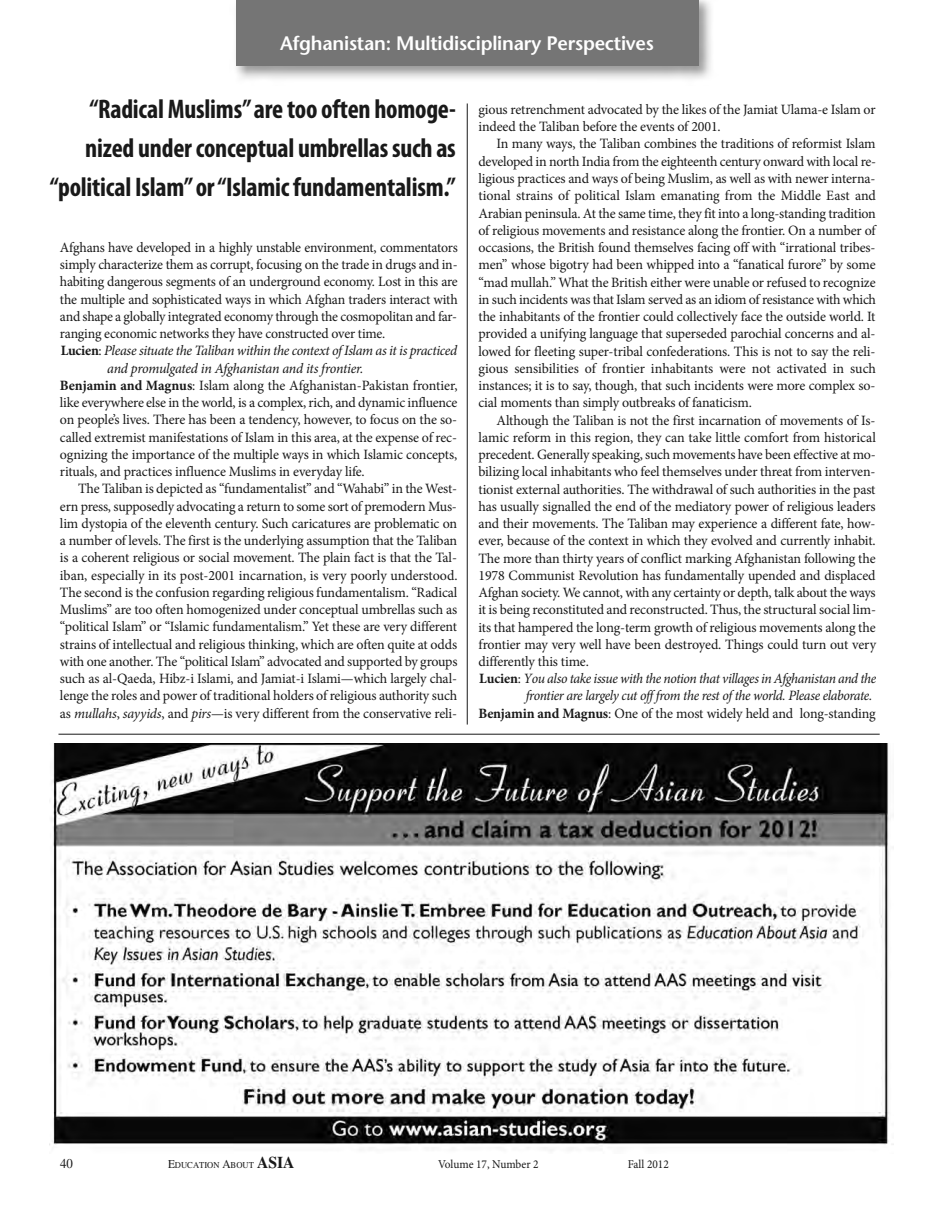
<style>
.page{position:relative;width:945px;height:1215px;background:#fff}
.page>*{position:absolute;margin:0;border:0;box-sizing:border-box;transform-origin:0 0}
.t1{font:700 condensed 27px/39px "Myriad Pro";letter-spacing:-.01em;color:#191919;text-align:right}
.t2{font:600 19.5px "Stone Sans";letter-spacing:-.015em;color:#fff}
.t3{font:14.25px/17.2px "Minion Pro";letter-spacing:-.015em;color:#191919}
.t4{font:italic 14.25px "Minion Pro";letter-spacing:-.025em;color:#191919}
.t5{font:italic 14.25px "Minion Pro";letter-spacing:-.025em;color:#191919;scale:.96 1}
.t6{font:13.5px "EAA Times";color:#191919;scale:.95 1}
.t7{font:12px "Minion Pro";color:#191919;scale:.95 1}
.t8{font:9px "EAA Times";color:#191919;scale:.95 1}
.s1{font-weight:700;font-style:normal}
.s2{font-style:normal}
.s3{font-weight:700}
.s4{font-style:italic}
.s5{font-size:12px}
.s6{font-weight:700;font-size:16.5px}
</style>
<div class="page">
<hr style="left:467px;top:104px;width:1px;height:621px;background:#191919">
<img style="left:235px;top:0;width:476px;height:79px">
<div style="left:236px;top:0;width:462px;height:66px;background:#757575"></div>
<img style="left:49px;top:744px;width:844px;height:407px">
<hr style="left:58px;top:734px;width:822px;height:1px;background:#191919">
<h2 class="t2" style="left:280px;top:35px;width:375px">Afghanistan: Multidisciplinary Perspectives</h2>
<h1 class="t1" style="left:50px;top:92px;width:408px">“Radical Muslims” are too often homoge&shy;nized under conceptual umbrellas such as “political Islam” or “Islamic fundamentalism.”</h1>
<p class="t3" style="left:60px;top:240px;width:399px">Afghans have developed in a highly unstable environment, commentators</p>
<p class="t3" style="left:60px;top:257px;width:399px">simply characterize them as corrupt, focusing on the trade in drugs and in-</p>
<p class="t3" style="left:60px;top:274px;width:399px">habiting dangerous segments of an underground economy. Lost in this are</p>
<p class="t3" style="left:60px;top:292px;width:399px">the multiple and sophisticated ways in which Afghan traders interact with</p>
<p class="t3" style="left:60px;top:309px;width:399px">and shape a globally integrated economy through the cosmopolitan and far-</p>
<p class="t3" style="left:60px;top:326px;width:327px">ranging economic networks they have constructed over time.</p>
<p class="t4" style="left:61px;top:345px;width:398px"><span class="s1">Lucien</span><span class="s2">:</span> Please situate the Taliban within the context of Islam as it is practiced</p>
<p class="t4" style="left:107px;top:363px;width:258px">and promulgated in Afghanistan and its frontier.</p>
<p class="t3" style="left:60px;top:378px;width:399px"><span class="s3">Benjamin and Magnus</span>: Islam along the Afghanistan-Pakistan frontier,</p>
<p class="t3" style="left:60px;top:395px;width:399px">like everywhere else in the world, is a complex, rich, and dynamic influence</p>
<p class="t3" style="left:60px;top:412px;width:399px">on people’s lives. There has been a tendency, however, to focus on the so-</p>
<p class="t3" style="left:60px;top:430px;width:399px">called extremist manifestations of Islam in this area, at the expense of rec-</p>
<p class="t3" style="left:60px;top:447px;width:399px">ognizing the importance of the multiple ways in which Islamic concepts,</p>
<p class="t3" style="left:60px;top:464px;width:306px">rituals, and practices influence Muslims in everyday life.</p>
<p class="t3" style="left:78px;top:481px;width:381px">The Taliban is depicted as “fundamentalist” and “Wahabi” in the West-</p>
<p class="t3" style="left:60px;top:499px;width:398px">ern press, supposedly advocating a return to some sort of premodern Mus-</p>
<p class="t3" style="left:60px;top:516px;width:399px">lim dystopia of the eleventh century. Such caricatures are problematic on</p>
<p class="t3" style="left:60px;top:533px;width:399px">a number of levels. The first is the underlying assumption that the Taliban</p>
<p class="t3" style="left:60px;top:550px;width:399px">is a coherent religious or social movement. The plain fact is that the Tal-</p>
<p class="t3" style="left:60px;top:568px;width:399px">iban, especially in its post-2001 incarnation, is very poorly understood.</p>
<p class="t3" style="left:60px;top:585px;width:399px">The second is the confusion regarding religious fundamentalism. “Radical</p>
<p class="t3" style="left:60px;top:602px;width:399px">Muslims” are too often homogenized under conceptual umbrellas such as</p>
<p class="t3" style="left:60px;top:620px;width:399px">“political Islam” or “Islamic fundamentalism.” Yet these are very different</p>
<p class="t3" style="left:60px;top:637px;width:399px">strains of intellectual and religious thinking, which are often quite at odds</p>
<p class="t3" style="left:60px;top:654px;width:399px">with one another. The “political Islam” advocated and supported by groups</p>
<p class="t3" style="left:60px;top:671px;width:399px">such as al-Qaeda, Hibz-i Islami, and Jamiat-i Islami—which largely chal-</p>
<p class="t3" style="left:60px;top:689px;width:399px">lenge the roles and power of traditional holders of religious authority such</p>
<p class="t3" style="left:60px;top:706px;width:399px">as <span class="s4">mullahs</span>, <span class="s4">sayyids</span>, and <span class="s4">pirs</span>—is very different from the conservative reli-</p>
<p class="t3" style="left:479px;top:102px;width:399px">gious retrenchment advocated by the likes of the Jamiat Ulama-e Islam or indeed the Taliban before the events of 2001.</p>
<p class="t3" style="left:479px;top:137px;width:399px;text-align:justify;text-indent:18px">In many ways, the Taliban combines the traditions of reformist Islam developed in north India from the eighteenth century onward with local re&shy;ligious practices and ways of being Muslim, as well as with newer interna&shy;tional strains of political Islam emanating from the Middle East and Arabian peninsula. At the same time, they fit into a long-standing tradition of religious movements and resistance along the frontier. On a number of occasions, the British found themselves facing off with “irrational tribes&shy;men” whose bigotry had been whipped into a “fanatical furore” by some “mad mullah.” What the British either were unable or refused to recognize in such incidents was that Islam served as an idiom of resistance with which the inhabitants of the frontier could collectively face the outside world. It provided a unifying language that superseded parochial concerns and al&shy;lowed for fleeting super-tribal confederations. This is not to say the reli&shy;gious sensibilities of frontier inhabitants were not activated in such instances; it is to say, though, that such incidents were more complex so&shy;cial moments than simply outbreaks of fanaticism.</p>
<p class="t3" style="left:497px;top:413px;width:381px">Although the Taliban is not the first incarnation of movements of Is-</p>
<p class="t3" style="left:479px;top:430px;width:399px">lamic reform in this region, they can take little comfort from historical</p>
<p class="t3" style="left:479px;top:447px;width:399px">precedent. Generally speaking, such movements have been effective at mo-</p>
<p class="t3" style="left:479px;top:464px;width:398px">bilizing local inhabitants who feel themselves under threat from interven-</p>
<p class="t3" style="left:479px;top:482px;width:399px">tionist external authorities. The withdrawal of such authorities in the past</p>
<p class="t3" style="left:479px;top:499px;width:399px">has usually signalled the end of the mediatory power of religious leaders</p>
<p class="t3" style="left:479px;top:516px;width:399px">and their movements. The Taliban may experience a different fate, how-</p>
<p class="t3" style="left:479px;top:533px;width:399px">ever, because of the context in which they evolved and currently inhabit.</p>
<p class="t3" style="left:479px;top:551px;width:399px">The more than thirty years of conflict marking Afghanistan following the</p>
<p class="t3" style="left:479px;top:568px;width:399px">1978 Communist Revolution has fundamentally upended and displaced</p>
<p class="t3" style="left:479px;top:585px;width:399px">Afghan society. We cannot, with any certainty or depth, talk about the ways</p>
<p class="t3" style="left:479px;top:602px;width:399px">it is being reconstituted and reconstructed. Thus, the structural social lim-</p>
<p class="t3" style="left:479px;top:620px;width:399px">its that hampered the long-term growth of religious movements along the</p>
<p class="t3" style="left:479px;top:637px;width:399px">frontier may very well have been destroyed. Things could turn out very</p>
<p class="t3" style="left:479px;top:654px;width:112px">differently this time.</p>
<p class="t4" style="left:479px;top:673px;width:399px"><span class="s1">Lucien</span><span class="s2">:</span> You also take issue with the notion that villages in Afghanistan and the</p>
<p class="t5" style="left:526px;top:690px;width:363px">frontier are largely cut off from the rest of the world. Please elaborate.</p>
<p class="t3" style="left:479px;top:706px;width:399px"><span class="s3">Benjamin and Magnus</span>: One of the most widely held and long-standing</p>
<p class="t6" style="left:60px;top:1158px;width:15px">40</p>
<p class="t8" style="left:168px;top:1161px;width:135px"><span class="s5">E</span>DUCATION <span class="s5">A</span>BOUT <span class="s6">ASIA</span></p>
<p class="t7" style="left:438px;top:1159px;width:107px">Volume 17, Number 2</p>
<p class="t7" style="left:628px;top:1159px;width:45px">Fall 2012</p>
</div>
